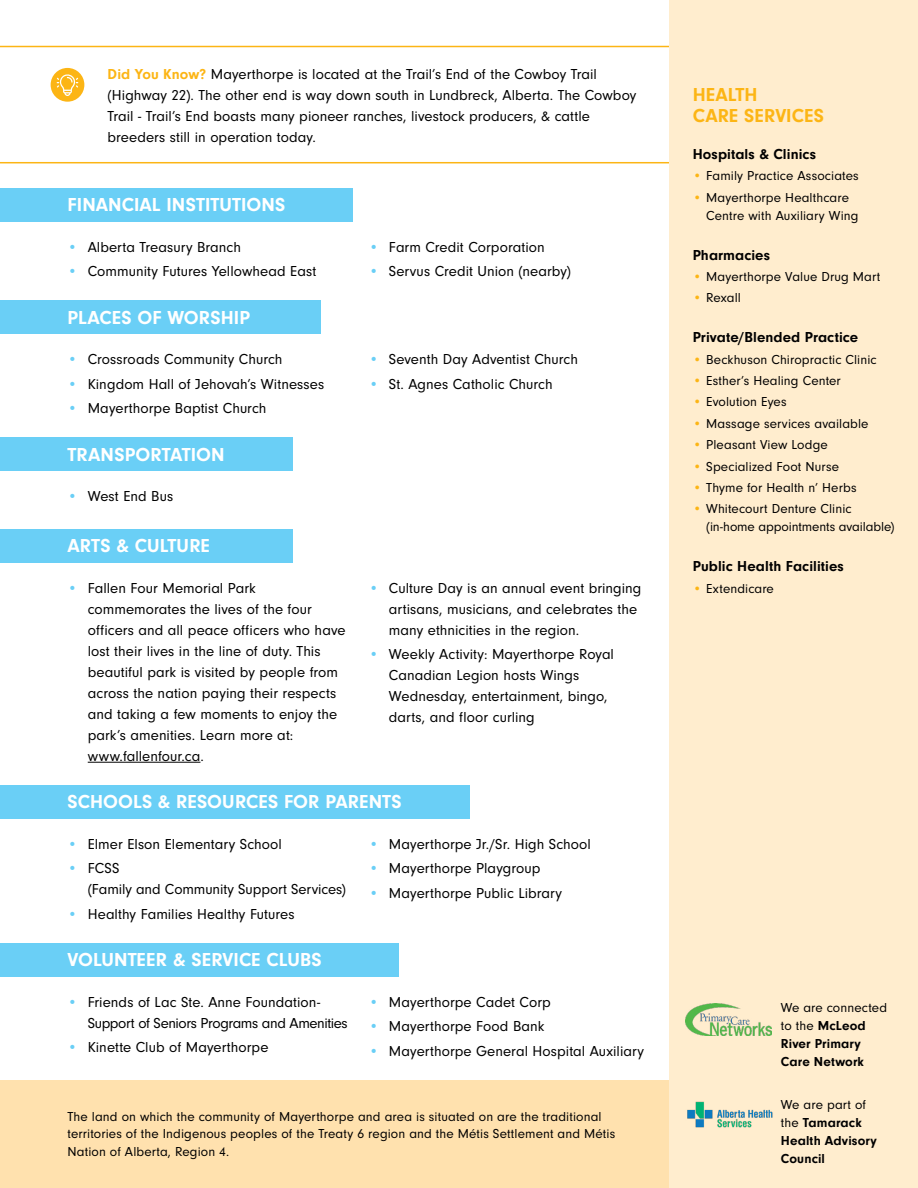
<style>
.page{position:relative;width:918px;height:1188px;background:#fff}
.page>*{position:absolute;margin:0;border:0;box-sizing:border-box;transform-origin:0 0}
.t1{font:700 19.5px "Neuzeit Gro";letter-spacing:.005em;color:#fff}
.t2{font:700 19.5px/21px "Neuzeit Gro";letter-spacing:.01em;color:#fcb515}
.t3{font:15px/21px "Neuzeit Gro";letter-spacing:.005em;color:#000}
.t4{font:700 15px "Neuzeit Gro";letter-spacing:.005em;color:#000}
.t5{font:15px/21px "Neuzeit Gro";letter-spacing:-.02em;color:#000}
.t6{font:13.5px/18px "Neuzeit Gro";letter-spacing:.01em;color:#000}
.t7{font:700 13.5px/18px "Neuzeit Gro";letter-spacing:.01em;color:#000}
.s1{font-weight:700;color:#fcb515}
.s2{color:#6acff6}
.s3{color:#fcb515}
.s4{font-weight:400}
</style>
<div class="page">
<svg style="left:0;top:46px;width:670px;height:117px"></svg>
<div style="left:51px;top:68px;width:33px;height:34px;background:#fcb515;border-radius:50%"></div>
<svg style="left:57px;top:74px;width:21px;height:22px"></svg>
<div style="left:0;top:1080px;width:918px;height:108px;background:#ffe1ae"></div>
<div style="left:670px;top:0;width:248px;height:1188px;background:#ffedce"></div>
<img style="left:687px;top:1101px;width:86px;height:27px">
<img style="left:686px;top:1003px;width:86px;height:32px">
<div style="left:0;top:943px;width:399px;height:34px;background:#6acff6"></div>
<div style="left:0;top:785px;width:469px;height:34px;background:#6acff6"></div>
<div style="left:0;top:300px;width:321px;height:34px;background:#6acff6"></div>
<div style="left:0;top:437px;width:293px;height:34px;background:#6acff6"></div>
<div style="left:0;top:188px;width:353px;height:33px;background:#6acff6"></div>
<hr style="left:88px;top:762px;width:112px;height:1px;background:#000">
<div style="left:0;top:529px;width:293px;height:34px;background:#6acff6"></div>
<p class="t3" style="left:108px;top:64px;width:530px"><span class="s1">Did You Know?</span> Mayerthorpe is located at the Trail’s End of the Cowboy Trail (Highway 22). The other end is way down south in Lundbreck, Alberta. The Cowboy Trail - Trail’s End boasts many pioneer ranches, livestock producers, &amp; cattle breeders still in operation today.</p>
<h1 class="t1" style="left:68px;top:194px;width:219px">FINANCIAL INSTITUTIONS</h1>
<p class="t3" style="left:68px;top:237px;width:175px"><span class="s2">•</span> Alberta Treasury Branch</p>
<p class="t3" style="left:68px;top:261px;width:250px"><span class="s2">•</span> Community Futures Yellowhead East</p>
<h1 class="t1" style="left:68px;top:306px;width:184px">PLACES OF WORSHIP</h1>
<p class="t3" style="left:68px;top:349px;width:217px"><span class="s2">•</span> Crossroads Community Church</p>
<p class="t3" style="left:68px;top:374px;width:258px"><span class="s2">•</span> Kingdom Hall of Jehovah’s Witnesses</p>
<p class="t3" style="left:68px;top:398px;width:201px"><span class="s2">•</span> Mayerthorpe Baptist Church</p>
<h1 class="t1" style="left:68px;top:443px;width:159px">TRANSPORTATION</h1>
<p class="t3" style="left:68px;top:486px;width:107px"><span class="s2">•</span> West End Bus</p>
<h1 class="t1" style="left:68px;top:535px;width:144px">ARTS &amp; CULTURE</h1>
<p class="t3" style="left:88px;top:578px;width:259px;text-indent:-20px"><span class="s2">•</span> Fallen Four Memorial Park commemorates the lives of the four officers and all peace officers who have lost their lives in the line of duty. This beautiful park is visited by people from across the nation paying their respects and taking a few moments to enjoy the park’s amenities. Learn more at: www.fallenfour.ca.</p>
<p class="t3" style="left:369px;top:237px;width:177px"><span class="s2">•</span> Farm Credit Corporation</p>
<p class="t3" style="left:369px;top:261px;width:204px"><span class="s2">•</span> Servus Credit Union (nearby)</p>
<p class="t3" style="left:369px;top:349px;width:211px"><span class="s2">•</span> Seventh Day Adventist Church</p>
<p class="t3" style="left:369px;top:374px;width:186px"><span class="s2">•</span> St. Agnes Catholic Church</p>
<p class="t3" style="left:389px;top:578px;width:254px;text-indent:-20px"><span class="s2">•</span> Culture Day is an annual event bringing artisans, musicians, and celebrates the many ethnicities in the region.</p>
<p class="t3" style="left:389px;top:644px;width:227px;text-indent:-20px"><span class="s2">•</span> Weekly Activity: Mayerthorpe Royal<br>Canadian Legion hosts Wings<br>Wednesday, entertainment, bingo, darts, and floor curling</p>
<h1 class="t1" style="left:68px;top:791px;width:336px">SCHOOLS &amp; RESOURCES FOR PARENTS</h1>
<p class="t3" style="left:68px;top:834px;width:216px"><span class="s2">•</span> Elmer Elson Elementary School</p>
<p class="t3" style="left:88px;top:858px;width:260px;text-indent:-20px"><span class="s2">•</span> FCSS<br>(Family and Community Support Services)</p>
<p class="t3" style="left:68px;top:904px;width:229px"><span class="s2">•</span> Healthy Families Healthy Futures</p>
<h1 class="t1" style="left:68px;top:949px;width:256px">VOLUNTEER &amp; SERVICE CLUBS</h1>
<p class="t5" style="left:88px;top:992px;width:262px;text-indent:-20px"><span class="s2">•</span> Friends of Lac Ste. Anne Foundation-<br>Support of Seniors Programs and Amenities</p>
<p class="t3" style="left:68px;top:1037px;width:202px"><span class="s2">•</span> Kinette Club of Mayerthorpe</p>
<p class="t3" style="left:369px;top:834px;width:224px"><span class="s2">•</span> Mayerthorpe Jr./Sr. High School</p>
<p class="t3" style="left:369px;top:858px;width:173px"><span class="s2">•</span> Mayerthorpe Playgroup</p>
<p class="t3" style="left:369px;top:883px;width:195px"><span class="s2">•</span> Mayerthorpe Public Library</p>
<p class="t3" style="left:369px;top:992px;width:184px"><span class="s2">•</span> Mayerthorpe Cadet Corp</p>
<p class="t3" style="left:369px;top:1016px;width:177px"><span class="s2">•</span> Mayerthorpe Food Bank</p>
<p class="t3" style="left:369px;top:1041px;width:277px"><span class="s2">•</span> Mayerthorpe General Hospital Auxiliary</p>
<h1 class="t2" style="left:693px;top:84px;width:133px">HEALTH<br>CARE SERVICES</h1>
<p class="t4" style="left:693px;top:145px;width:125px">Hospitals &amp; Clinics</p>
<p class="t6" style="left:693px;top:167px;width:168px"><span class="s3">•</span> Family Practice Associates</p>
<p class="t6" style="left:706px;top:188px;width:154px;text-indent:-14px"><span class="s3">•</span> Mayerthorpe Healthcare<br>Centre with Auxiliary Wing</p>
<p class="t4" style="left:693px;top:246px;width:79px">Pharmacies</p>
<p class="t6" style="left:693px;top:268px;width:189px"><span class="s3">•</span> Mayerthorpe Value Drug Mart</p>
<p class="t6" style="left:693px;top:289px;width:50px"><span class="s3">•</span> Rexall</p>
<p class="t4" style="left:693px;top:329px;width:167px">Private/Blended Practice</p>
<p class="t6" style="left:693px;top:351px;width:185px"><span class="s3">•</span> Beckhuson Chiropractic Clinic</p>
<p class="t6" style="left:693px;top:372px;width:150px"><span class="s3">•</span> Esther’s Healing Center</p>
<p class="t6" style="left:693px;top:393px;width:95px"><span class="s3">•</span> Evolution Eyes</p>
<p class="t6" style="left:693px;top:415px;width:177px"><span class="s3">•</span> Massage services available</p>
<p class="t6" style="left:693px;top:436px;width:137px"><span class="s3">•</span> Pleasant View Lodge</p>
<p class="t6" style="left:693px;top:457px;width:148px"><span class="s3">•</span> Specialized Foot Nurse</p>
<p class="t6" style="left:693px;top:479px;width:165px"><span class="s3">•</span> Thyme for Health n’ Herbs</p>
<p class="t6" style="left:706px;top:500px;width:190px;text-indent:-14px"><span class="s3">•</span> Whitecourt Denture Clinic (in-home appointments available)</p>
<p class="t4" style="left:693px;top:558px;width:153px">Public Health Facilities</p>
<p class="t6" style="left:693px;top:580px;width:83px"><span class="s3">•</span> Extendicare</p>
<p class="t7" style="left:781px;top:999px;width:108px"><span class="s4">We are connected to the</span> McLeod<br>River Primary<br>Care Network</p>
<p class="t6" style="left:68px;top:1107px;width:549px">The land on which the community of Mayerthorpe and area is situated on are the traditional territories of the Indigenous peoples of the Treaty 6 region and the Métis Settlement and Métis<br>Nation of Alberta, Region 4.</p>
<p class="t7" style="left:781px;top:1096px;width:98px"><span class="s4">We are part of the</span> Tamarack<br>Health Advisory<br>Council</p>
</div>
